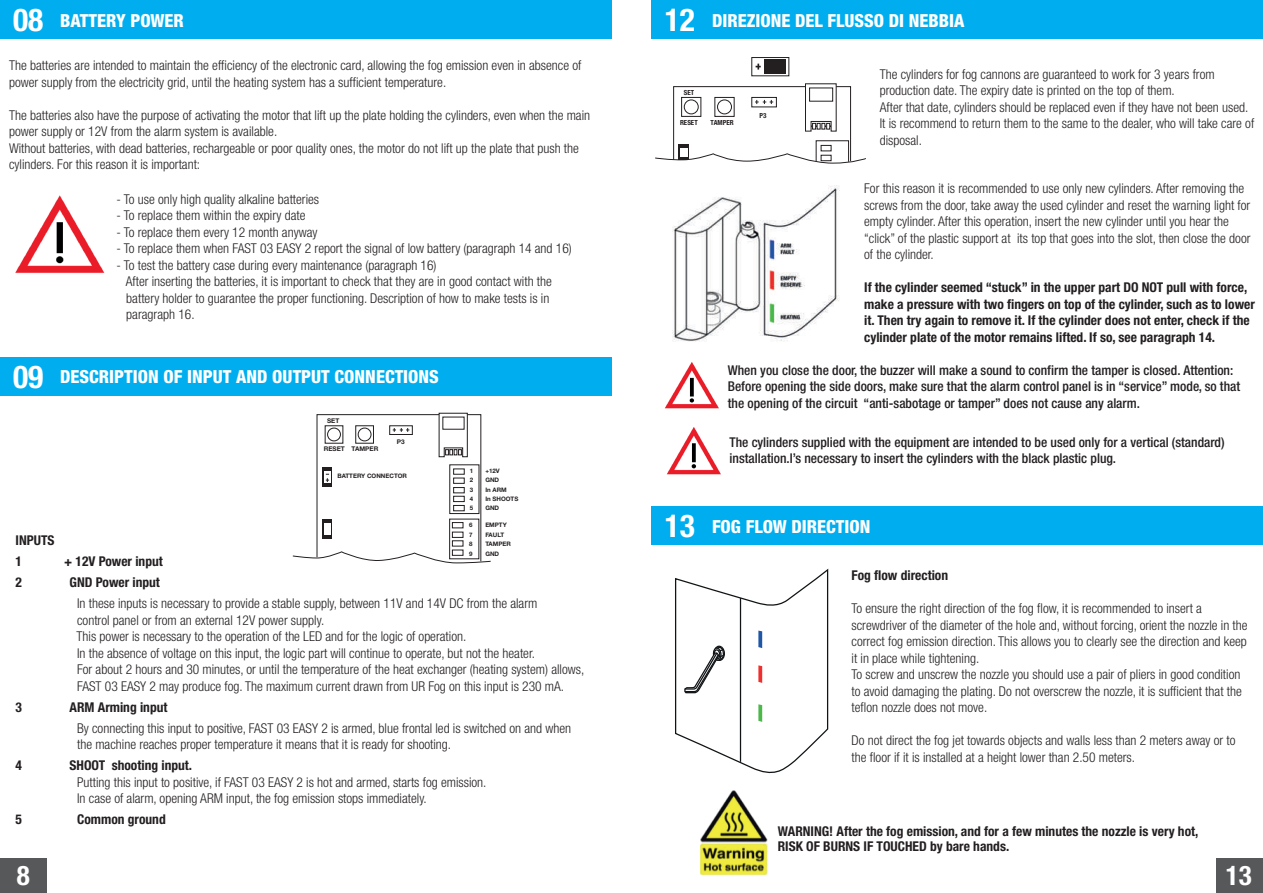
<style>
.page{position:relative;width:1263px;height:893px;background:#fff}
.page>*{position:absolute;margin:0;border:0;box-sizing:border-box;transform-origin:0 0}
.t1{font:700 condensed 27px "Helvetica Neue";color:#fff}
.t2{font:800 condensed 18px "Helvetica Neue";color:#fff}
.t3{font:300 condensed 13.5px/16.5px "Helvetica Neue";color:#231f20}
.t4{font:700 condensed 13.5px/16.5px "Helvetica Neue";color:#231f20}
.t5{font:500 condensed 13.5px/16.5px "Helvetica Neue";color:#231f20}
.t6{font:700 condensed 7.05px "Helvetica Neue";color:#231f20}
.t7{font:700 6.45px "Helvetica Neue";color:#231f20}
.t8{font:700 6.15px/9.4px "Helvetica Neue";color:#231f20;text-align:justify}
.s1{font-weight:700;font-size:31.5px}
</style>
<div class="page">
<div style="left:0;top:357px;width:611px;height:38px;background:#00aeef"></div>
<div style="left:0;top:0;width:611px;height:39px;background:#00aeef"></div>
<img style="left:15px;top:195px;width:90px;height:78px">
<svg style="left:292px;top:412px;width:199px;height:152px"></svg>
<div style="left:453px;top:468px;width:12px;height:7px;border:1px solid #231f20"></div>
<div style="left:453px;top:478px;width:12px;height:6px;border:1px solid #231f20"></div>
<div style="left:453px;top:487px;width:12px;height:6px;border:1px solid #231f20"></div>
<div style="left:453px;top:496px;width:12px;height:6px;border:1px solid #231f20"></div>
<div style="left:453px;top:505px;width:12px;height:6px;border:1px solid #231f20"></div>
<div style="left:449px;top:519px;width:30px;height:40px;border:1px solid #231f20"></div>
<div style="left:452px;top:522px;width:11px;height:6px;border:1px solid #231f20"></div>
<div style="left:452px;top:532px;width:11px;height:6px;border:1px solid #231f20"></div>
<div style="left:452px;top:550px;width:11px;height:6px;border:1px solid #231f20"></div>
<svg style="left:322px;top:519px;width:10px;height:19px"></svg>
<div style="left:324px;top:523px;width:6px;height:11px;background:#fff"></div>
<div style="left:652px;top:0;width:611px;height:39px;background:#00aeef"></div>
<img style="left:672px;top:185px;width:168px;height:157px">
<svg style="left:675px;top:570px;width:154px;height:204px"></svg>
<div style="left:652px;top:506px;width:611px;height:39px;background:#00aeef"></div>
<img style="left:665px;top:362px;width:54px;height:47px">
<img style="left:667px;top:427px;width:54px;height:47px">
<svg style="left:655px;top:83px;width:211px;height:81px"></svg>
<div style="left:751px;top:57px;width:38px;height:19px;border:1px solid #231f20"></div>
<div style="left:764px;top:60px;width:21px;height:14px;background:#231f20"></div>
<svg style="left:756px;top:64px;width:5px;height:6px"></svg>
<img style="left:701px;top:790px;width:66px;height:84px">
<div style="left:0;top:859px;width:46px;height:34px;background:#57585a"></div>
<div style="left:1216px;top:859px;width:47px;height:34px;background:#57585a"></div>
<h2 class="t2" style="left:13px;top:9px;width:172px"><span class="s1">08</span> BATTERY POWER</h2>
<p class="t3" style="left:9px;top:57px;width:574px">The batteries are intended to maintain the efficiency of the electronic card, allowing the fog emission even in absence of power supply from the electricity grid, until the heating system has a sufficient temperature.</p>
<p class="t3" style="left:9px;top:107px;width:583px">The batteries also have the purpose of activating the motor that lift up the plate holding the cylinders, even when the main power supply or 12V from the alarm system is available.<br>Without batteries, with dead batteries, rechargeable or poor quality ones, the motor do not lift up the plate that push the cylinders. For this reason it is important:</p>
<p class="t3" style="left:117px;top:191px;width:204px">- To use only high quality alkaline batteries</p>
<p class="t3" style="left:117px;top:207px;width:190px">- To replace them within the expiry date</p>
<p class="t3" style="left:117px;top:224px;width:202px">- To replace them every 12 month anyway</p>
<p class="t3" style="left:117px;top:240px;width:457px">- To replace them when FAST 03 EASY 2 report the signal of low battery (paragraph 14 and 16)</p>
<p class="t3" style="left:126px;top:257px;width:428px;text-indent:-9px">- To test the battery case during every maintenance (paragraph 16)<br>After inserting the batteries, it is important to check that they are in good contact with the battery holder to guarantee the proper functioning. Description of how to make tests is in paragraph 16.</p>
<h2 class="t2" style="left:13px;top:366px;width:427px"><span class="s1">09</span> DESCRIPTION OF INPUT AND OUTPUT CONNECTIONS</h2>
<p class="t4" style="left:16px;top:530px;width:40px;line-height:21px">INPUTS<br>1</p>
<p class="t4" style="left:64px;top:553px;width:100px">+ 12V Power input</p>
<p class="t7" style="left:327px;top:417px;width:14px">SET</p>
<p class="t7" style="left:324px;top:444px;width:56px">RESET TAMPER</p>
<p class="t7" style="left:397px;top:438px;width:9px">P3</p>
<p class="t8" style="left:337px;top:471px;width:71px">BATTERY CONNECTOR</p>
<p class="t8" style="left:470px;top:466px;width:5px">1<br>2<br>3<br>4<br>5</p>
<p class="t8" style="left:469px;top:520px;width:5px">6<br>7<br>8<br>9</p>
<p class="t8" style="left:485px;top:466px;width:34px;text-align:left">+12V<br>GND<br>In ARM<br>In SHOOTS<br>GND</p>
<p class="t8" style="left:485px;top:520px;width:27px;text-align:left">EMPTY<br>FAULT<br>TAMPER<br>GND</p>
<p class="t4" style="left:16px;top:574px;width:8px">2</p>
<p class="t4" style="left:70px;top:574px;width:92px">GND Power input</p>
<p class="t3" style="left:77px;top:595px;width:509px">In these inputs is necessary to provide a stable supply, between 11V and 14V DC from the alarm<br>control panel or from an external 12V power supply.<br>This power is necessary to the operation of the LED and for the logic of operation.<br>In the absence of voltage on this input, the logic part will continue to operate, but not the heater.<br>For about 2 hours and 30 minutes, or until the temperature of the heat exchanger (heating system) allows, FAST 03 EASY 2 may produce fog. The maximum current drawn from UR Fog on this input is 230 mA.</p>
<p class="t4" style="left:16px;top:699px;width:8px">3</p>
<p class="t4" style="left:70px;top:699px;width:99px">ARM Arming input</p>
<p class="t3" style="left:77px;top:720px;width:495px">By connecting this input to positive, FAST 03 EASY 2 is armed, blue frontal led is switched on and when the machine reaches proper temperature it means that it is ready for shooting.</p>
<p class="t4" style="left:16px;top:757px;width:8px">4</p>
<p class="t4" style="left:70px;top:757px;width:124px">SHOOT shooting input.</p>
<p class="t3" style="left:77px;top:774px;width:411px">Putting this input to positive, if FAST 03 EASY 2 is hot and armed, starts fog emission.<br>In case of alarm, opening ARM input, the fog emission stops immediately.</p>
<p class="t4" style="left:16px;top:811px;width:8px">5</p>
<p class="t4" style="left:77px;top:811px;width:90px">Common ground</p>
<h2 class="t2" style="left:665px;top:9px;width:301px"><span class="s1">12</span> DIREZIONE DEL FLUSSO DI NEBBIA</h2>
<p class="t6" style="left:684px;top:88px;width:12px">SET</p>
<p class="t6" style="left:680px;top:118px;width:19px">RESET</p>
<p class="t6" style="left:710px;top:118px;width:25px">TAMPER</p>
<p class="t6" style="left:759px;top:111px;width:8px">P3</p>
<p class="t3" style="left:880px;top:65px;width:376px">The cylinders for fog cannons are guaranteed to work for 3 years from production date. The expiry date is printed on the top of them.<br>After that date, cylinders should be replaced even if they have not been used.<br>It is recommend to return them to the same to the dealer, who will take care of disposal.</p>
<p class="t3" style="left:864px;top:180px;width:388px">For this reason it is recommended to use only new cylinders. After removing the screws from the door, take away the used cylinder and reset the warning light for empty cylinder. After this operation, insert the new cylinder until you hear the “click” of the plastic support at its top that goes into the slot, then close the door of the cylinder.</p>
<p class="t4" style="left:864px;top:279px;width:392px">If the cylinder seemed “stuck” in the upper part DO NOT pull with force, make a pressure with two fingers on top of the cylinder, such as to lower it. Then try again to remove it. If the cylinder does not enter, check if the cylinder plate of the motor remains lifted. If so, see paragraph 14.</p>
<p class="t5" style="left:728px;top:362px;width:514px">When you close the door, the buzzer will make a sound to confirm the tamper is closed. Attention:<br>Before opening the side doors, make sure that the alarm control panel is in “service” mode, so that the opening of the circuit “anti-sabotage or tamper” does not cause any alarm.</p>
<p class="t5" style="left:729px;top:433px;width:497px">The cylinders supplied with the equipment are intended to be used only for a vertical (standard) installation.I’s necessary to insert the cylinders with the black plastic plug.</p>
<h2 class="t2" style="left:665px;top:516px;width:207px"><span class="s1">13</span> FOG FLOW DIRECTION</h2>
<p class="t4" style="left:851px;top:567px;width:98px">Fog flow direction</p>
<p class="t3" style="left:851px;top:600px;width:397px">To ensure the right direction of the fog flow, it is recommended to insert a screwdriver of the diameter of the hole and, without forcing, orient the nozzle in the correct fog emission direction. This allows you to clearly see the direction and keep it in place while tightening.<br>To screw and unscrew the nozzle you should use a pair of pliers in good condition to avoid damaging the plating. Do not overscrew the nozzle, it is sufficient that the teflon nozzle does not move.</p>
<p class="t3" style="left:851px;top:732px;width:385px">Do not direct the fog jet towards objects and walls less than 2 meters away or to the floor if it is installed at a height lower than 2.50 meters.</p>
<p class="t4" style="left:778px;top:824px;width:422px;line-height:15px">WARNING! After the fog emission, and for a few minutes the nozzle is very hot,<br>RISK OF BURNS IF TOUCHED by bare hands.</p>
<h1 class="t1" style="left:17px;top:859px;width:14px">8</h1>
<h1 class="t1" style="left:1226px;top:859px;width:27px">13</h1>
</div>
